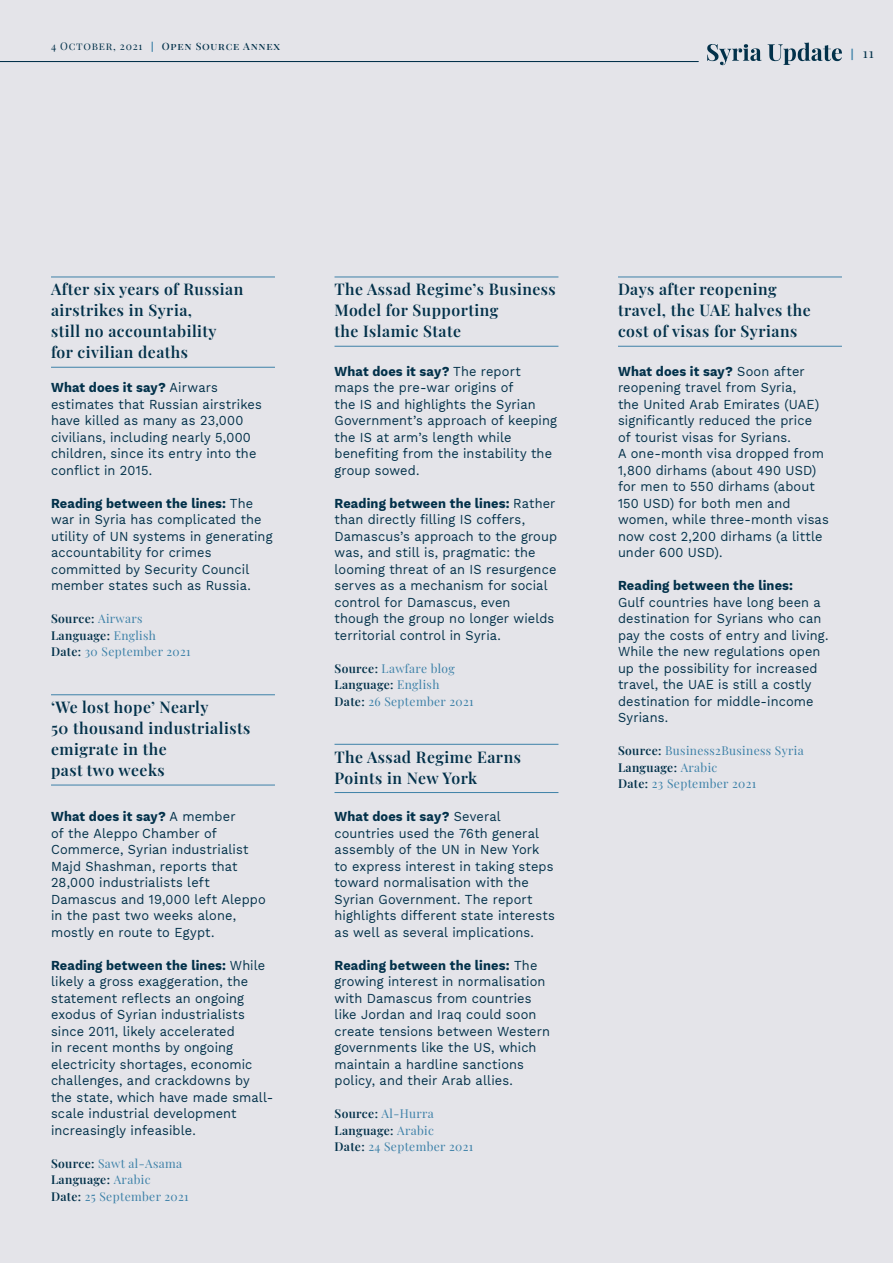
<style>
.page{position:relative;width:893px;height:1263px;background:#e4e4e9}
.page>*{position:absolute;margin:0;border:0;box-sizing:border-box;transform-origin:0 0}
.Headline_Anex{font:600 15.75px/21px "Playfair Display";letter-spacing:.03em;color:#02314a}
.Body_Anex{font:13.5px/16.5px "Work Sans";letter-spacing:.01em;color:#02314a;scale:.95 1}
.t1{font:13.5px "Playfair Display";color:#02314a}
.SourceLanguageDate{font:12px "Playfair Display";letter-spacing:.03em;color:#3d81a8}
.SourceLanguageDate-2{font:600 12px "Playfair Display";letter-spacing:.03em;color:#02314a}
.t2{font:500 9.9px "Playfair Display";letter-spacing:.07em;color:#02314a;scale:1.06 1}
.s1{font-weight:400;font-size:10.5px}
.s2{font-family:"Work Sans";font-size:11.25px;color:#3d81a8}
.s3{font-family:"Work Sans";font-weight:500;font-size:12.75px;color:#3d81a8}
.s4{font-weight:700}
.s5{font-weight:400;color:#3d81a8}
.s6{font-weight:600;color:#02314a}
</style>
<div class="page">
<svg style="left:707px;top:43px;width:135px;height:22px"></svg>
<hr style="left:0;top:61px;width:698px;height:1px;background:#02314a">
<hr style="left:51px;top:277px;width:224px;height:1px;background:#3d81a8">
<hr style="left:51px;top:367px;width:224px;height:1px;background:#3d81a8">
<hr style="left:51px;top:694px;width:224px;height:1px;background:#3d81a8">
<hr style="left:51px;top:785px;width:224px;height:1px;background:#3d81a8">
<hr style="left:334px;top:277px;width:224px;height:1px;background:#3d81a8">
<hr style="left:334px;top:346px;width:224px;height:1px;background:#3d81a8">
<hr style="left:334px;top:744px;width:224px;height:1px;background:#3d81a8">
<hr style="left:334px;top:792px;width:224px;height:1px;background:#3d81a8">
<hr style="left:618px;top:277px;width:224px;height:1px;background:#3d81a8">
<hr style="left:618px;top:346px;width:224px;height:1px;background:#3d81a8">
<p class="t2" style="left:51px;top:38px;width:218px"><span class="s1">4 October, 2021</span> <span class="s2">|</span> Open Source Annex</p>
<p class="t1" style="left:850px;top:42px;width:25px"><span class="s3">|</span> 11</p>
<p class="Headline_Anex" style="left:51px;top:278px;width:194px">After six years of Russian airstrikes in Syria,<br>still no accountability<br>for civilian deaths</p>
<p class="Body_Anex" style="left:51px;top:379px;width:223px"><span class="s4">What does it say?</span> Airwars estimates that Russian airstrikes have killed as many as 23,000 civilians, including nearly 5,000 children, since its entry into the conflict in 2015.</p>
<p class="Body_Anex" style="left:51px;top:494px;width:235px"><span class="s4">Reading between the lines:</span> The war in Syria has complicated the utility of UN systems in generating accountability for crimes committed by Security Council member states such as Russia.</p>
<p class="SourceLanguageDate-2" style="left:51px;top:609px;width:93px">Source: <span class="s5">Airwars</span></p>
<p class="SourceLanguageDate-2" style="left:51px;top:626px;width:106px">Language: <span class="s5">English</span></p>
<p class="SourceLanguageDate" style="left:51px;top:642px;width:141px"><span class="s6">Date:</span> 30 September 2021</p>
<p class="Headline_Anex" style="left:51px;top:695px;width:201px">‘We lost hope’ Nearly<br>50 thousand industrialists emigrate in the<br>past two weeks</p>
<p class="Body_Anex" style="left:51px;top:808px;width:228px"><span class="s4">What does it say?</span> A member<br>of the Aleppo Chamber of<br>Commerce, Syrian industrialist<br>Majd Shashman, reports that<br>28,000 industrialists left<br>Damascus and 19,000 left Aleppo in the past two weeks alone, mostly en route to Egypt.</p>
<p class="Body_Anex" style="left:51px;top:956px;width:236px"><span class="s4">Reading between the lines:</span> While likely a gross exaggeration, the statement reflects an ongoing exodus of Syrian industrialists since 2011, likely accelerated<br>in recent months by ongoing electricity shortages, economic challenges, and crackdowns by the state, which have made small&shy;scale industrial development increasingly infeasible.</p>
<p class="SourceLanguageDate" style="left:51px;top:1154px;width:133px"><span class="s6">Source:</span> Sawt al-Asama</p>
<p class="SourceLanguageDate-2" style="left:51px;top:1170px;width:101px">Language: <span class="s5">Arabic</span></p>
<p class="SourceLanguageDate" style="left:51px;top:1187px;width:139px"><span class="s6">Date:</span> 25 September 2021</p>
<p class="Headline_Anex" style="left:334px;top:278px;width:223px">The Assad Regime’s Business<br>Model for Supporting<br>the Islamic State</p>
<p class="Body_Anex" style="left:334px;top:362px;width:236px"><span class="s4">What does it say?</span> The report maps the pre-war origins of<br>the IS and highlights the Syrian<br>Government’s approach of keeping the IS at arm’s length while benefiting from the instability the group sowed.</p>
<p class="Body_Anex" style="left:334px;top:494px;width:236px"><span class="s4">Reading between the lines:</span> Rather than directly filling IS coffers,<br>Damascus’s approach to the group was, and still is, pragmatic: the looming threat of an IS resurgence serves as a mechanism for social control for Damascus, even though the group no longer wields territorial control in Syria.</p>
<p class="SourceLanguageDate" style="left:334px;top:659px;width:122px"><span class="s6">Source:</span> Lawfare blog</p>
<p class="SourceLanguageDate-2" style="left:334px;top:675px;width:106px">Language: <span class="s5">English</span></p>
<p class="SourceLanguageDate" style="left:334px;top:692px;width:141px"><span class="s6">Date:</span> 26 September 2021</p>
<p class="Headline_Anex" style="left:334px;top:745px;width:188px">The Assad Regime Earns<br>Points in New York</p>
<p class="Body_Anex" style="left:334px;top:808px;width:233px"><span class="s4">What does it say?</span> Several countries used the 76th general assembly of the UN in New York to express interest in taking steps toward normalisation with the<br>Syrian Government. The report highlights different state interests as well as several implications.</p>
<p class="Body_Anex" style="left:334px;top:956px;width:228px"><span class="s4">Reading between the lines:</span> The growing interest in normalisation with Damascus from countries like Jordan and Iraq could soon create tensions between Western governments like the US, which maintain a hardline sanctions policy, and their Arab allies.</p>
<p class="SourceLanguageDate" style="left:334px;top:1104px;width:101px"><span class="s6">Source:</span> Al-Hurra</p>
<p class="SourceLanguageDate-2" style="left:334px;top:1121px;width:101px">Language: <span class="s5">Arabic</span></p>
<p class="SourceLanguageDate" style="left:334px;top:1137px;width:140px"><span class="s6">Date:</span> 24 September 2021</p>
<p class="Headline_Anex" style="left:618px;top:278px;width:194px">Days after reopening travel, the UAE halves the cost of visas for Syrians</p>
<p class="Body_Anex" style="left:618px;top:362px;width:224px"><span class="s4">What does it say?</span> Soon after reopening travel from Syria,<br>the United Arab Emirates (UAE) significantly reduced the price<br>of tourist visas for Syrians.<br>A one-month visa dropped from<br>1,800 dirhams (about 490 USD) for men to 550 dirhams (about<br>150 USD) for both men and women, while three-month visas now cost 2,200 dirhams (a little under 600 USD).</p>
<p class="Body_Anex" style="left:618px;top:577px;width:223px"><span class="s4">Reading between the lines:<br></span>Gulf countries have long been a destination for Syrians who can pay the costs of entry and living.<br>While the new regulations open up the possibility for increased travel, the UAE is still a costly destination for middle-income<br>Syrians.</p>
<p class="SourceLanguageDate" style="left:618px;top:741px;width:187px"><span class="s6">Source:</span> Business2Business Syria</p>
<p class="SourceLanguageDate-2" style="left:618px;top:758px;width:101px">Language: <span class="s5">Arabic</span></p>
<p class="SourceLanguageDate" style="left:618px;top:774px;width:140px"><span class="s6">Date:</span> 23 September 2021</p>
</div>
